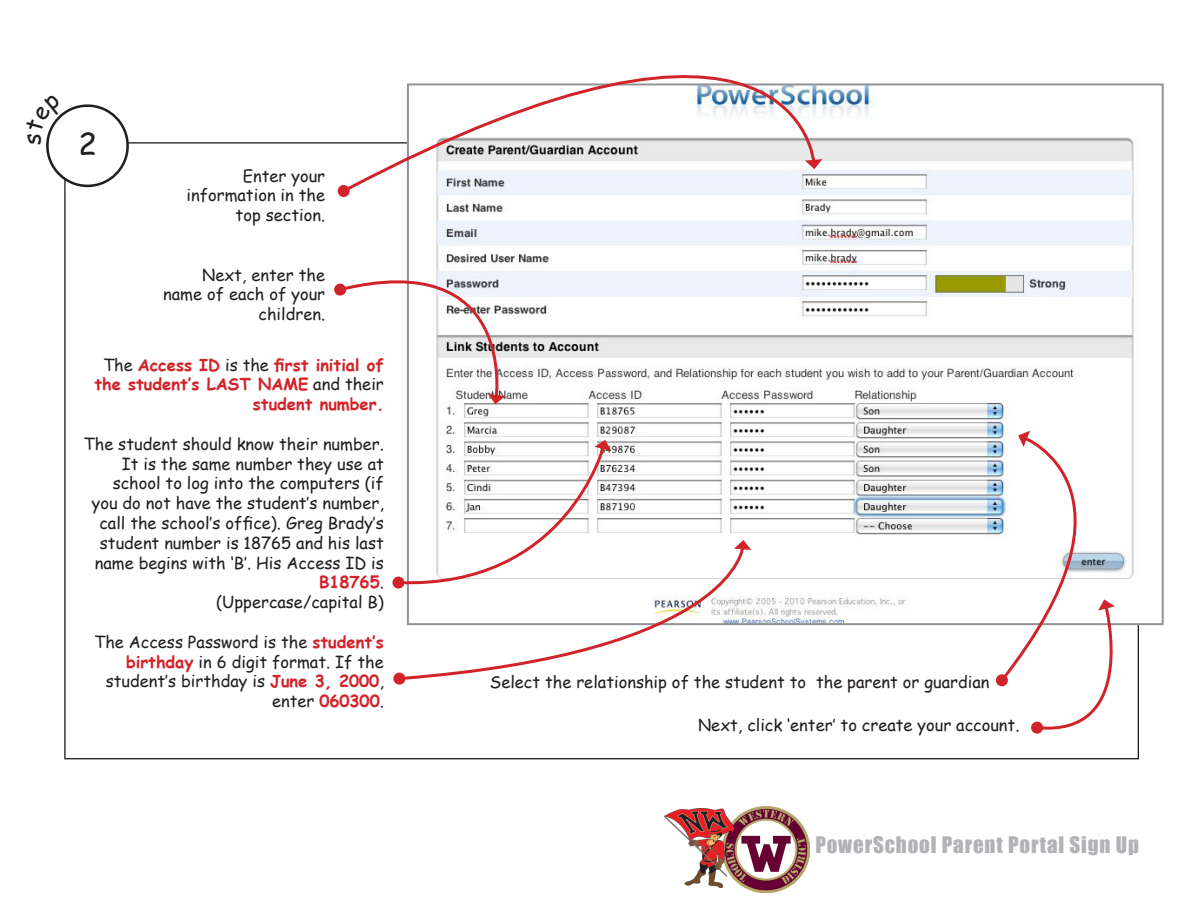
<style>
.page{position:relative;width:1188px;height:918px;background:#fff}
.page>*{position:absolute;margin:0;border:0;box-sizing:border-box;transform-origin:0 0}
.t1{font:30.45px "Comic Sans MS";color:#231f20}
.t2{font:24px "Comic Sans MS";color:#231f20}
.t3{font:21px "Impact";letter-spacing:.04em;color:#b2b3b7}
.t4{font:16.5px/19.8px "Comic Sans MS";color:#231f20;text-align:right}
.t5{font:700 16.5px/19.8px "Comic Sans MS";color:#d1232a;text-align:right}
.s1{font-weight:400;color:#231f20}
.s2{font-weight:700;color:#d1232a}
</style>
<div class="page">
<img style="left:723px;top:806px;width:86px;height:87px">
<img style="left:436px;top:86px;width:698px;height:536px">
<svg style="left:340px;top:75px;width:477px;height:120px"></svg>
<div style="left:338px;top:185px;width:12px;height:12px;background:#d1232a;border-radius:50%"></div>
<svg style="left:805px;top:159px;width:17px;height:10px"></svg>
<svg style="left:334px;top:284px;width:12px;height:12px"></svg>
<svg style="left:337px;top:246px;width:179px;height:158px"></svg>
<svg style="left:392px;top:577px;width:12px;height:12px"></svg>
<svg style="left:395px;top:440px;width:216px;height:148px"></svg>
<svg style="left:396px;top:544px;width:350px;height:138px"></svg>
<div style="left:393px;top:673px;width:12px;height:12px;background:#d1232a;border-radius:50%"></div>
<svg style="left:734px;top:540px;width:17px;height:10px"></svg>
<div style="left:46px;top:104px;width:83px;height:83px;border:3px solid #231f20;border-radius:50%"></div>
<div style="left:996px;top:674px;width:12px;height:12px;background:#d1232a;border-radius:50%"></div>
<svg style="left:998px;top:431px;width:154px;height:306px"></svg>
<img style="left:665px;top:809px;width:68px;height:79px">
<svg style="left:48px;top:111px;width:17px;height:22px"></svg>
<p class="t2" style="left:14px;top:145px;width:13px;rotate:-90deg">s</p>
<p class="t1" style="left:79px;top:122px;width:20px">2</p>
<p class="t4" style="left:186px;top:165px;width:140px">Enter your information in the top section.</p>
<p class="t4" style="left:163px;top:264px;width:164px">Next, enter the name of each of your children.</p>
<p class="t5" style="left:94px;top:354px;width:291px"><span class="s1">The</span> Access ID <span class="s1">is the</span> first initial of the student’s LAST NAME <span class="s1">and their </span>student number.</p>
<p class="t4" style="left:84px;top:433px;width:302px">The student should know their number.<br>It is the same number they use at school to log into the computers (if you do not have the student’s number, call the school’s office). Greg Brady’s student number is 18765 and his last name begins with ‘B’. His Access ID is<br><span class="s2">B18765</span>.</p>
<p class="t4" style="left:216px;top:592px;width:169px">(Uppercase/capital B)</p>
<p class="t4" style="left:94px;top:631px;width:291px">The Access Password is the <span class="s2">student’s birthday</span> in 6 digit format. If the student’s birthday is <span class="s2">June 3, 2000</span>, enter <span class="s2">060300</span>.</p>
<p class="t4" style="left:490px;top:671px;width:501px">Select the relationship of the student to the parent or guardian</p>
<p class="t4" style="left:698px;top:714px;width:323px">Next, click ‘enter’ to create your account.</p>
<p class="t3" style="left:815px;top:829px;width:325px">PowerSchool Parent Portal Sign Up</p>
</div>
